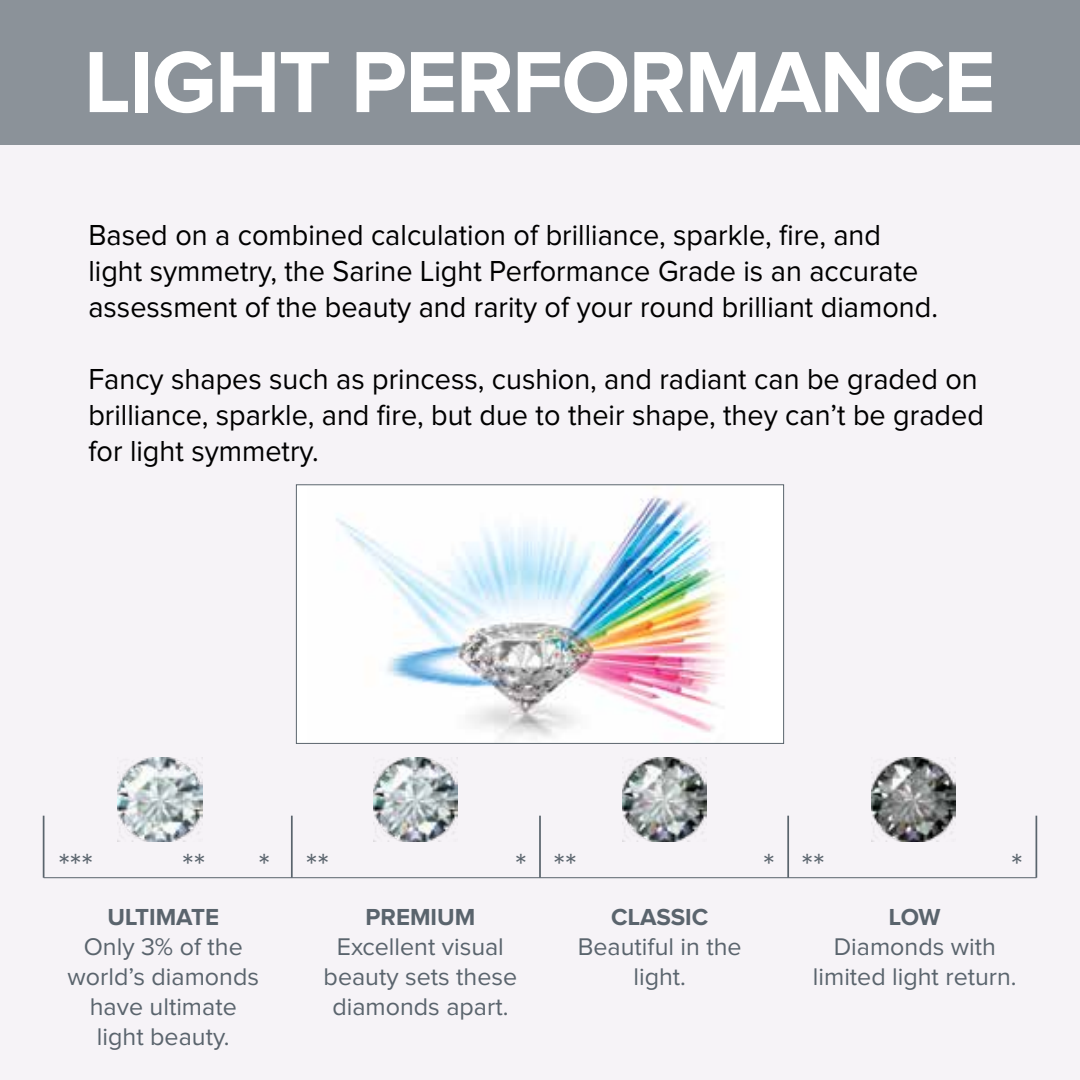
<style>
.page{position:relative;width:1080px;height:1080px;background:#f6f3f7}
.page>*{position:absolute;margin:0;border:0;box-sizing:border-box;transform-origin:0 0}
.t1{font:700 90px "Proxima Nova";letter-spacing:-.02em;color:#fff}
.t2{font:34.25px "Proxima Nova";color:#5a646d}
.t3{font:30px/36px "Proxima Nova";color:#000;scale:.96 1}
.t4{font:25px/30px "Proxima Nova";color:#5a646d;text-align:center}
.t5{font:700 24px "Proxima Nova";color:#5a646d}
</style>
<div class="page">
<div style="left:0;top:0;width:1080px;height:144px;background:#8b9299"></div>
<img style="left:118px;top:758px;width:84px;height:84px">
<img style="left:373px;top:758px;width:85px;height:84px">
<img style="left:622px;top:758px;width:85px;height:84px">
<img style="left:871px;top:758px;width:85px;height:84px">
<hr style="left:44px;top:877px;width:992px;height:1px;background:#5a646d">
<hr style="left:43px;top:816px;width:1px;height:62px;background:#5a646d">
<hr style="left:1036px;top:816px;width:1px;height:62px;background:#5a646d">
<hr style="left:539px;top:816px;width:2px;height:62px;background:#5a646d">
<hr style="left:291px;top:816px;width:2px;height:62px;background:#5a646d">
<hr style="left:787px;top:816px;width:2px;height:62px;background:#5a646d">
<div style="left:296px;top:485px;width:488px;height:258px;background:#fff"></div>
<img style="left:336px;top:487px;width:390px;height:252px">
<div style="left:296px;top:484px;width:488px;height:260px;border:1px solid #5a646d"></div>
<h1 class="t1" style="left:84px;top:31px;width:913px">LIGHT PERFORMANCE</h1>
<p class="t3" style="left:88px;top:218px;width:887px">Based on a combined calculation of brilliance, sparkle, fire, and light symmetry, the Sarine Light Performance Grade is an accurate assessment of the beauty and rarity of your round brilliant diamond.</p>
<p class="t3" style="left:88px;top:362px;width:934px">Fancy shapes such as princess, cushion, and radiant can be graded on brilliance, sparkle, and fire, but due to their shape, they can’t be graded for light symmetry.</p>
<p class="t2" style="left:58px;top:846px;width:36px">***</p>
<p class="t2" style="left:182px;top:846px;width:25px">**</p>
<p class="t2" style="left:259px;top:846px;width:72px">* **</p>
<p class="t2" style="left:515px;top:846px;width:63px">* **</p>
<p class="t2" style="left:763px;top:846px;width:63px">* **</p>
<p class="t2" style="left:1011px;top:846px;width:13px">*</p>
<p class="t5" style="left:107px;top:903px;width:113px">ULTIMATE</p>
<p class="t4" style="left:68px;top:932px;width:193px">Only 3% of the world’s diamonds have ultimate light beauty.</p>
<p class="t5" style="left:366px;top:903px;width:111px">PREMIUM</p>
<p class="t4" style="left:324px;top:932px;width:195px">Excellent visual beauty sets these diamonds apart.</p>
<p class="t5" style="left:611px;top:903px;width:99px">CLASSIC</p>
<p class="t4" style="left:578px;top:932px;width:165px">Beautiful in the light.</p>
<p class="t5" style="left:889px;top:903px;width:53px">LOW</p>
<p class="t4" style="left:813px;top:932px;width:205px">Diamonds with limited light return.</p>
</div>
